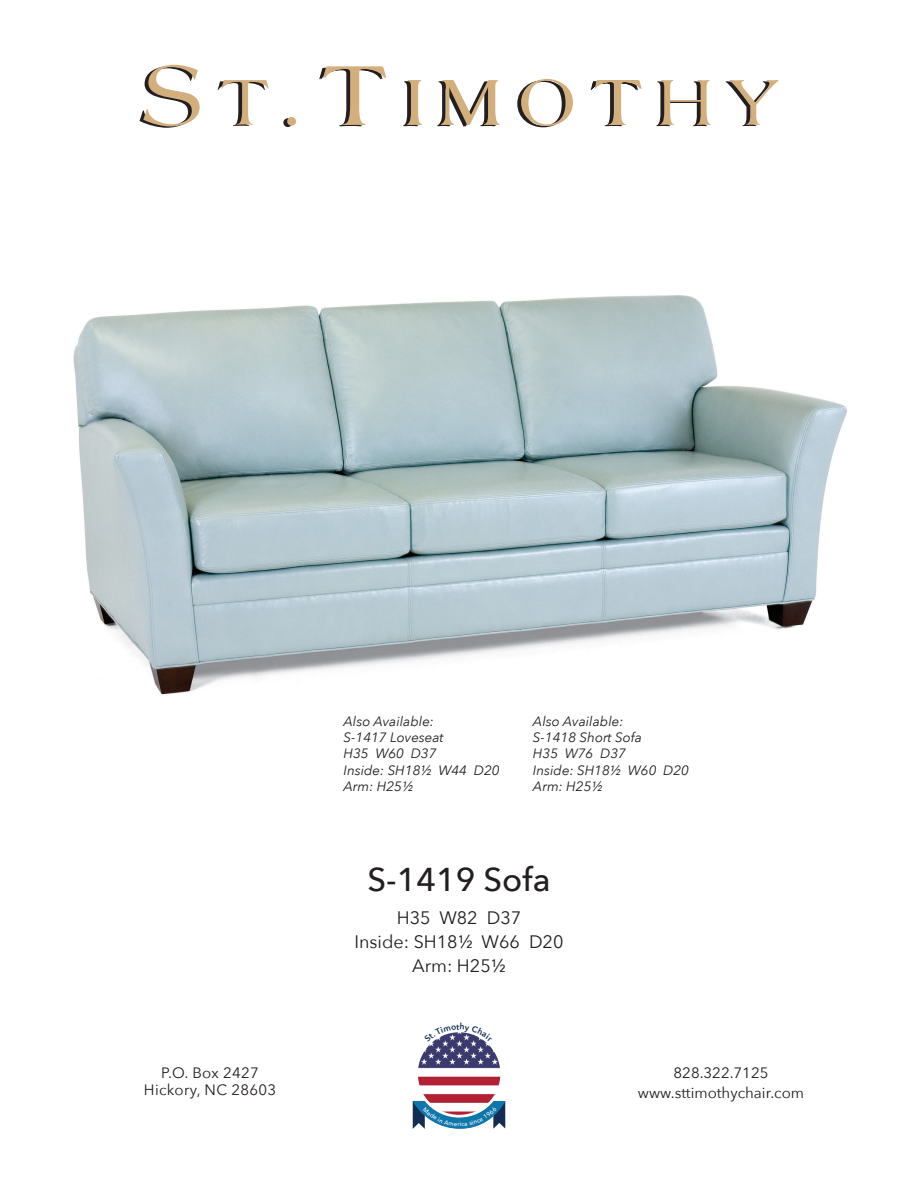
<style>
.page{position:relative;width:918px;height:1188px;background:#fff}
.page>*{position:absolute;margin:0;border:0;box-sizing:border-box;transform-origin:0 0}
.t1{font:500 33px "Avenir Next";color:#231f20}
.t2{font:18px "Avenir Next";color:#231f20}
.t3{font:15px "Avenir Next";color:#231f20}
.t4{font:15px "Avenir Next";letter-spacing:.02em;color:#231f20}
.t5{font:italic 13.5px "Avenir Next";color:#231f20}
</style>
<div class="page">
<div style="left:283px;top:118px;width:9px;height:9px;background:#231f20;border-radius:50%"></div>
<svg style="left:140px;top:65px;width:60px;height:63px"></svg>
<svg style="left:218px;top:80px;width:51px;height:46px"></svg>
<div style="left:287px;top:117px;width:9px;height:9px;background:#d2af7d;border-radius:50%"></div>
<svg style="left:319px;top:67px;width:67px;height:59px"></svg>
<svg style="left:403px;top:80px;width:19px;height:46px"></svg>
<svg style="left:437px;top:80px;width:63px;height:47px"></svg>
<svg style="left:517px;top:79px;width:56px;height:48px"></svg>
<svg style="left:591px;top:80px;width:51px;height:46px"></svg>
<svg style="left:656px;top:80px;width:55px;height:46px"></svg>
<svg style="left:726px;top:80px;width:52px;height:46px"></svg>
<img style="left:418px;top:1032px;width:82px;height:83px;border-radius:41px">
<img style="left:73px;top:295px;width:774px;height:400px">
<svg style="left:413px;top:1101px;width:92px;height:28px"></svg>
<svg style="left:432px;top:1032px;width:54px;height:10px"></svg>
<p class="t3" style="left:161px;top:1060px;width:99px">P.O. Box 2427</p>
<p class="t4" style="left:144px;top:1077px;width:134px">Hickory, NC 28603</p>
<p class="t5" style="left:344px;top:710px;width:92px">Also Available:</p>
<p class="t5" style="left:344px;top:726px;width:102px">S-1417 Loveseat</p>
<p class="t5" style="left:344px;top:742px;width:95px">H35 W60 D37</p>
<p class="t5" style="left:344px;top:759px;width:158px">Inside: SH181/2 W44 D20</p>
<p class="t5" style="left:344px;top:775px;width:71px">Arm: H251/2</p>
<p class="t5" style="left:533px;top:710px;width:92px">Also Available:</p>
<p class="t5" style="left:533px;top:726px;width:110px">S-1418 Short Sofa</p>
<p class="t5" style="left:533px;top:742px;width:95px">H35 W76 D37</p>
<p class="t5" style="left:533px;top:759px;width:158px">Inside: SH181/2 W60 D20</p>
<p class="t5" style="left:533px;top:775px;width:71px">Arm: H251/2</p>
<p class="t1" style="left:367px;top:851px;width:185px">S-1419 Sofa</p>
<p class="t2" style="left:397px;top:902px;width:126px">H35 W82 D37</p>
<p class="t2" style="left:354px;top:926px;width:211px">Inside: SH181/2 W66 D20</p>
<p class="t2" style="left:412px;top:950px;width:95px">Arm: H251/2</p>
<p class="t3" style="left:674px;top:1060px;width:96px">828.322.7125</p>
<p class="t3" style="left:638px;top:1080px;width:168px">www.sttimothychair.com</p>
</div>
